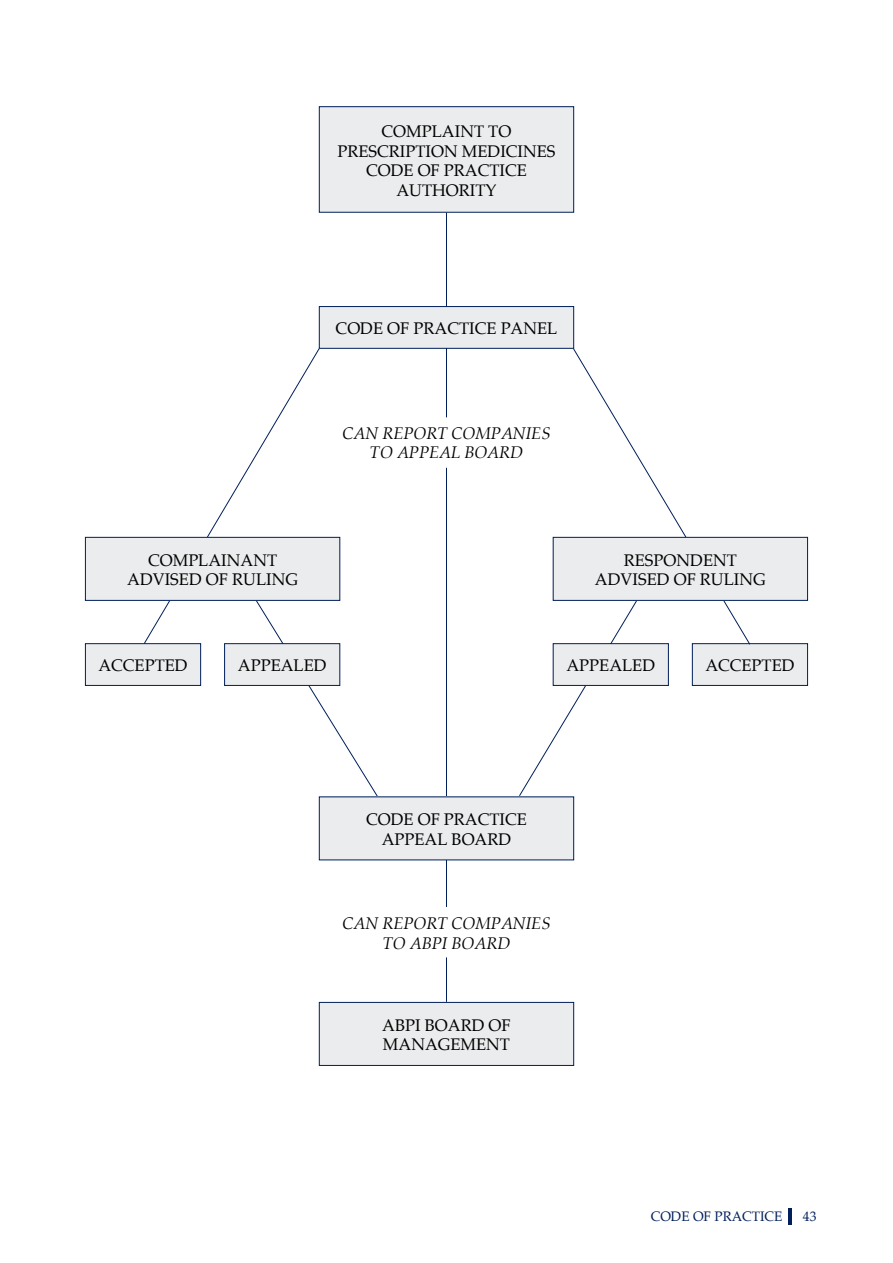
<style>
.page{position:relative;width:893px;height:1263px;background:#fff}
.page>*{position:absolute;margin:0;border:0;box-sizing:border-box;transform-origin:0 0}
.t1{font:16.5px/19.5px "Palatino";color:#000;text-align:center}
.t2{font:italic 16.5px/19.5px "Palatino";color:#000;text-align:center}
.t3{font:13.5px "Palatino";color:#001f5b}
</style>
<div class="page">
<hr style="left:789px;top:1208px;width:3px;height:17px;background:#001f5b">
<div style="left:319px;top:107px;width:255px;height:105px;background:#ebeced"></div>
<div style="left:319px;top:106px;width:255px;height:107px;border:1px solid #001f5b"></div>
<div style="left:85px;top:644px;width:116px;height:41px;background:#ebeced"></div>
<div style="left:85px;top:643px;width:116px;height:43px;border:1px solid #001f5b"></div>
<div style="left:692px;top:644px;width:115px;height:41px;background:#ebeced"></div>
<div style="left:692px;top:643px;width:116px;height:43px;border:1px solid #001f5b"></div>
<div style="left:319px;top:1002px;width:255px;height:63px;background:#ebeced"></div>
<div style="left:319px;top:1002px;width:255px;height:64px;border:1px solid #001f5b"></div>
<svg style="left:143px;top:348px;width:177px;height:297px"></svg>
<svg style="left:519px;top:600px;width:67px;height:197px"></svg>
<svg style="left:572px;top:348px;width:179px;height:297px"></svg>
<svg style="left:255px;top:600px;width:123px;height:198px"></svg>
<div style="left:553px;top:537px;width:254px;height:63px;background:#ebeced"></div>
<div style="left:553px;top:537px;width:255px;height:64px;border:1px solid #001f5b"></div>
<div style="left:85px;top:537px;width:255px;height:63px;background:#ebeced"></div>
<div style="left:85px;top:537px;width:255px;height:64px;border:1px solid #001f5b"></div>
<div style="left:225px;top:644px;width:115px;height:41px;background:#ebeced"></div>
<div style="left:224px;top:643px;width:116px;height:43px;border:1px solid #001f5b"></div>
<div style="left:553px;top:644px;width:115px;height:41px;background:#ebeced"></div>
<div style="left:553px;top:643px;width:116px;height:43px;border:1px solid #001f5b"></div>
<hr style="left:446px;top:468px;width:1px;height:439px;background:#001f5b">
<hr style="left:446px;top:957px;width:1px;height:45px;background:#001f5b">
<hr style="left:446px;top:213px;width:1px;height:204px;background:#001f5b">
<div style="left:319px;top:307px;width:255px;height:41px;background:#ebeced"></div>
<div style="left:319px;top:306px;width:255px;height:43px;border:1px solid #001f5b"></div>
<div style="left:319px;top:797px;width:255px;height:63px;background:#ebeced"></div>
<p class="t1" style="left:337px;top:122px;width:220px">COMPLAINT TO<br>PRESCRIPTION MEDICINES<br>CODE OF PRACTICE<br>AUTHORITY</p>
<p class="t1" style="left:336px;top:319px;width:223px">CODE OF PRACTICE PANEL</p>
<p class="t1" style="left:127px;top:550px;width:172px">COMPLAINANT<br>ADVISED OF RULING</p>
<p class="t2" style="left:342px;top:423px;width:210px">CAN REPORT COMPANIES<br>TO APPEAL BOARD</p>
<p class="t1" style="left:595px;top:550px;width:172px">RESPONDENT<br>ADVISED OF RULING</p>
<p class="t1" style="left:98px;top:656px;width:91px">ACCEPTED</p>
<p class="t1" style="left:705px;top:656px;width:91px">ACCEPTED</p>
<p class="t1" style="left:238px;top:656px;width:90px">APPEALED</p>
<p class="t1" style="left:566px;top:656px;width:90px">APPEALED</p>
<p class="t1" style="left:366px;top:810px;width:162px">CODE OF PRACTICE<br>APPEAL BOARD</p>
<p class="t2" style="left:342px;top:913px;width:210px">CAN REPORT COMPANIES<br>TO ABPI BOARD</p>
<p class="t1" style="left:382px;top:1015px;width:130px;text-align:left">ABPI BOARD OF<br>MANAGEMENT</p>
<p class="t3" style="left:651px;top:1205px;width:133px">CODE OF PRACTICE</p>
<p class="t3" style="left:803px;top:1205px;width:15px">43</p>
</div>
